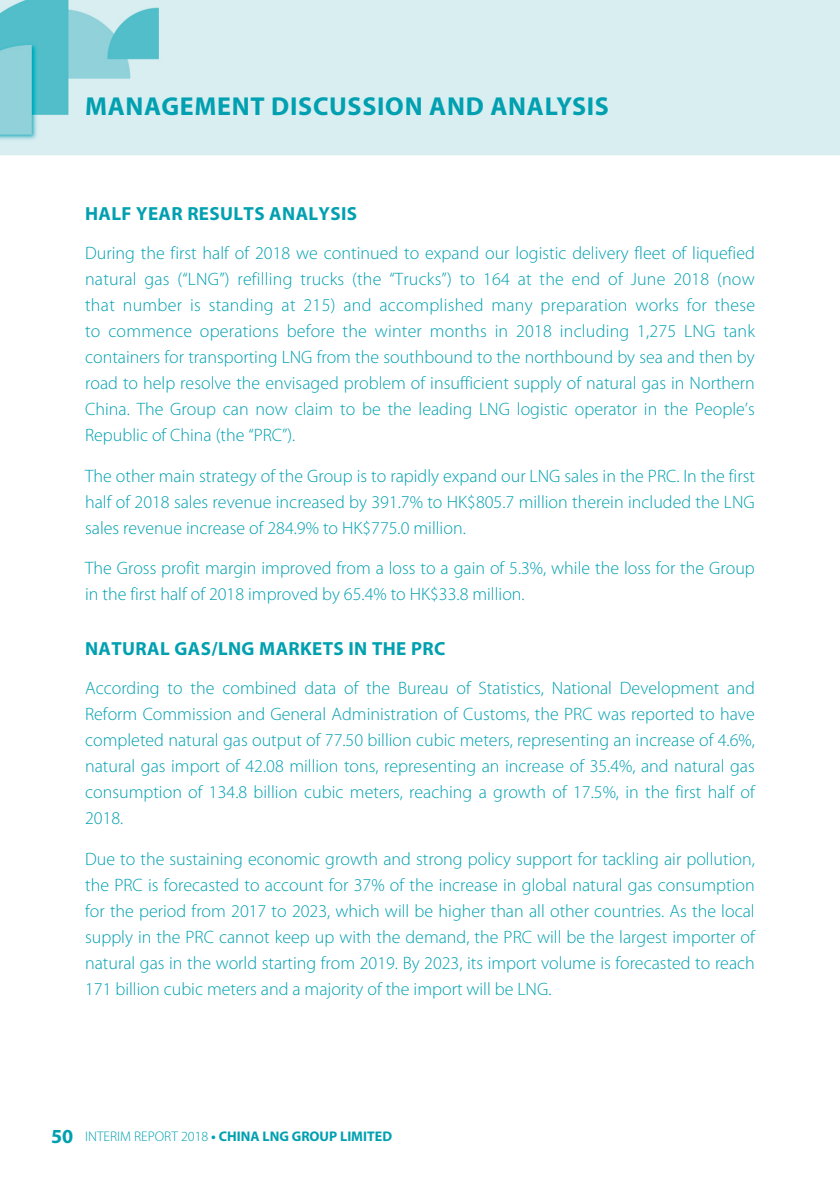
<style>
.page{position:relative;width:840px;height:1191px;background:#fff}
.page>*{position:absolute;margin:0;border:0;box-sizing:border-box;transform-origin:0 0}
.t1{font:700 26px "Myriad Pro";letter-spacing:.025em;color:#00a0b0}
.t2{font:700 19px "Myriad Pro";letter-spacing:.02em;color:#00a0b0}
.t3{font:300 18px/26px "Myriad Pro";color:#00a0b0;text-align:justify}
.t4{font:700 14px "Myriad Pro";color:#00a0b0}
.s1{font-size:20px}
.s2{font-weight:300}
</style>
<div class="page">
<img style="left:0;top:0;width:839px;height:156px">
<h1 class="t1" style="left:85px;top:90px;width:525px">MANAGEMENT DISCUSSION AND ANALYSIS</h1>
<p class="t2" style="left:85px;top:201px;width:273px">HALF YEAR RESULTS ANALYSIS</p>
<p class="t3" style="left:85px;top:241px;width:671px">During the first half of 2018 we continued to expand our logistic delivery fleet of liquefied natural gas (“LNG”) refilling trucks (the “Trucks”) to 164 at the end of June 2018 (now that number is standing at 215) and accomplished many preparation works for these to commence operations before the winter months in 2018 including 1,275 LNG tank containers for transporting LNG from the southbound to the northbound by sea and then by road to help resolve the envisaged problem of insufficient supply of natural gas in Northern China. The Group can now claim to be the leading LNG logistic operator in the People’s Republic of China (the “PRC”).</p>
<p class="t3" style="left:85px;top:463px;width:671px">The other main strategy of the Group is to rapidly expand our LNG sales in the PRC. In the first half of 2018 sales revenue increased by 391.7% to HK$805.7 million therein included the LNG sales revenue increase of 284.9% to HK$775.0 million.</p>
<p class="t3" style="left:85px;top:555px;width:670px">The Gross profit margin improved from a loss to a gain of 5.3%, while the loss for the Group in the first half of 2018 improved by 65.4% to HK$33.8 million.</p>
<p class="t2" style="left:85px;top:636px;width:361px">NATURAL GAS/LNG MARKETS IN THE PRC</p>
<p class="t3" style="left:85px;top:676px;width:671px">According to the combined data of the Bureau of Statistics, National Development and Reform Commission and General Administration of Customs, the PRC was reported to have completed natural gas output of 77.50 billion cubic meters, representing an increase of 4.6%, natural gas import of 42.08 million tons, representing an increase of 35.4%, and natural gas consumption of 134.8 billion cubic meters, reaching a growth of 17.5%, in the first half of 2018.</p>
<p class="t3" style="left:85px;top:846px;width:671px">Due to the sustaining economic growth and strong policy support for tackling air pollution, the PRC is forecasted to account for 37% of the increase in global natural gas consumption for the period from 2017 to 2023, which will be higher than all other countries. As the local supply in the PRC cannot keep up with the demand, the PRC will be the largest importer of natural gas in the world starting from 2019. By 2023, its import volume is forecasted to reach 171 billion cubic meters and a majority of the import will be LNG.</p>
<p class="t4" style="left:51px;top:1127px;width:342px"><span class="s1">50</span> <span class="s2">INTERIM REPORT 2018</span> • CHINA LNG GROUP LIMITED</p>
</div>
